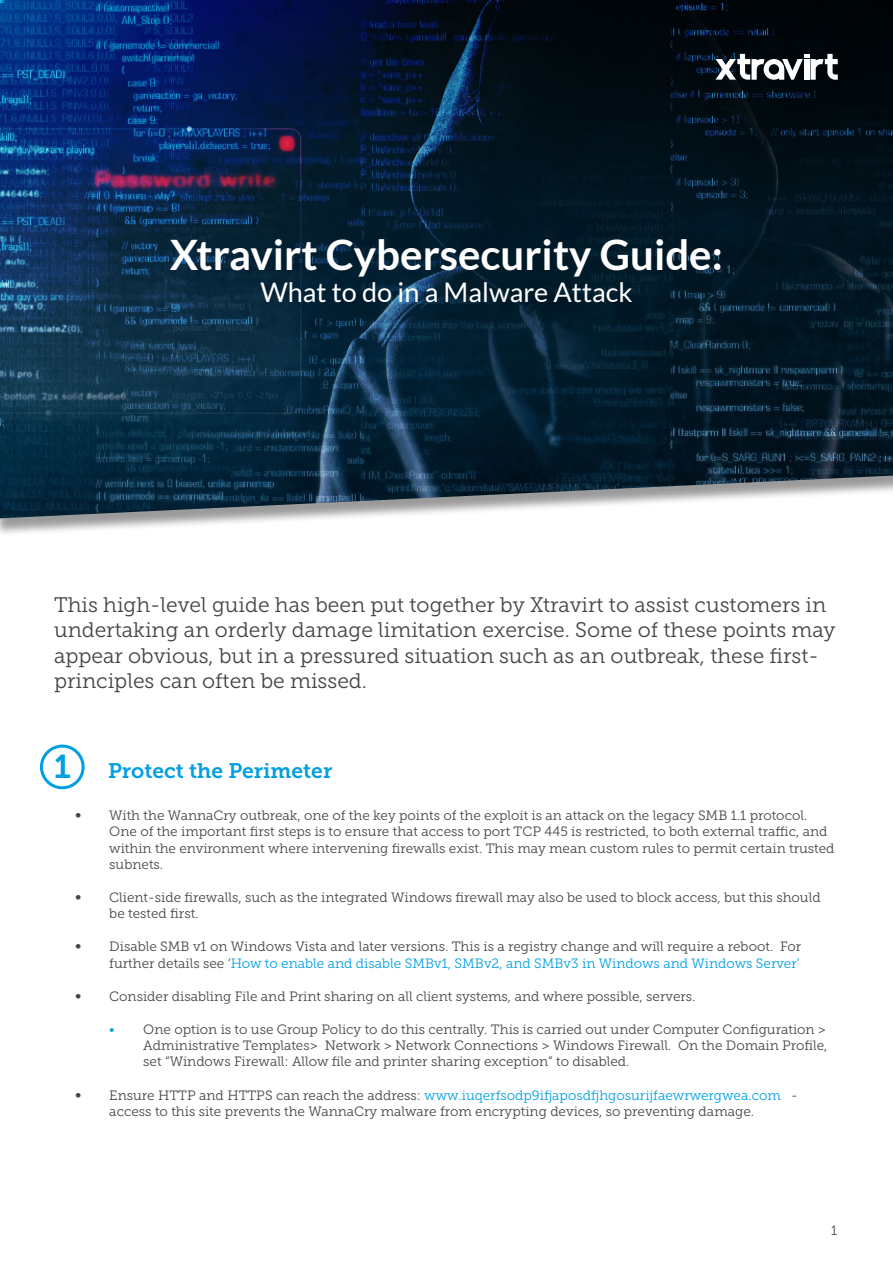
<style>
.page{position:relative;width:893px;height:1263px;background:#fff}
.page>*{position:absolute;margin:0;border:0;box-sizing:border-box;transform-origin:0 0}
.t1{font:700 42px "Lato";color:#fff}
.t2{font:27px "Lato";color:#fff}
.t3{font:21px/25.2px "Museo Slab 300";color:#454444}
.t4{font:21px "Museo Slab 700";color:#009fe3}
.t5{font:13.5px/16.2px "Museo Slab 300";color:#454545}
.s1{font-size:33px}
.s2{color:#009fe3}
</style>
<div class="page">
<div style="left:0;top:0;width:893px;height:537px;background:#000;opacity:.4"></div>
<img style="left:0;top:0;width:893px;height:518px">
<svg style="left:715px;top:54px;width:123px;height:26px"></svg>
<div style="left:40px;top:745px;width:45px;height:44px;border:3px solid #009fe3;border-radius:50%"></div>
<h1 class="t1" style="left:170px;top:230px;width:554px">Xtravirt Cybersecurity Guide:</h1>
<h2 class="t2" style="left:260px;top:277px;width:374px">What to do in a Malware Attack</h2>
<p class="t3" style="left:54px;top:592px;width:783px">This high-level guide has been put together by Xtravirt to assist customers in undertaking an orderly damage limitation exercise. Some of these points may appear obvious, but in a pressured situation such as an outbreak, these first&shy;principles can often be missed.</p>
<h3 class="t4" style="left:54px;top:759px;width:280px"><span class="s1">1</span> Protect the Perimeter</h3>
<p class="t5" style="left:75px;top:807px;width:8px">∞</p>
<p class="t5" style="left:109px;top:807px;width:727px">With the WannaCry outbreak, one of the key points of the exploit is an attack on the legacy SMB 1.1 protocol.<br>One of the important first steps is to ensure that access to port TCP 445 is restricted, to both external traffic, and within the environment where intervening firewalls exist. This may mean custom rules to permit certain trusted subnets.</p>
<p class="t5" style="left:75px;top:889px;width:8px">∞</p>
<p class="t5" style="left:109px;top:889px;width:713px">Client-side firewalls, such as the integrated Windows firewall may also be used to block access, but this should be tested first.</p>
<p class="t5" style="left:75px;top:939px;width:8px">∞</p>
<p class="t5" style="left:109px;top:939px;width:693px">Disable SMB v1 on Windows Vista and later versions. This is a registry change and will require a reboot. For further details see ‘<span class="s2">How to enable and disable SMBv1, SMBv2, and SMBv3 in Windows and Windows Server’</span></p>
<p class="t5" style="left:75px;top:988px;width:8px">∞</p>
<p class="t5" style="left:109px;top:988px;width:588px">Consider disabling File and Print sharing on all client systems, and where possible, servers.</p>
<p class="t5" style="left:143px;top:1021px;width:686px;text-align:justify;text-indent:-34px"><span class="s2">•</span> One option is to use Group Policy to do this centrally. This is carried out under Computer Configuration &gt; Administrative Templates&gt; Network &gt; Network Connections &gt; Windows Firewall. On the Domain Profile, set “Windows Firewall: Allow file and printer sharing exception” to disabled.</p>
<p class="t5" style="left:75px;top:1087px;width:8px">∞</p>
<p class="t5" style="left:109px;top:1087px;width:690px">Ensure HTTP and HTTPS can reach the address: <span class="s2">www.iuqerfsodp9ifjaposdfjhgosurijfaewrwergwea.com</span> - access to this site prevents the WannaCry malware from encrypting devices, so preventing damage.</p>
<p class="t5" style="left:831px;top:1222px;width:8px">1</p>
</div>
